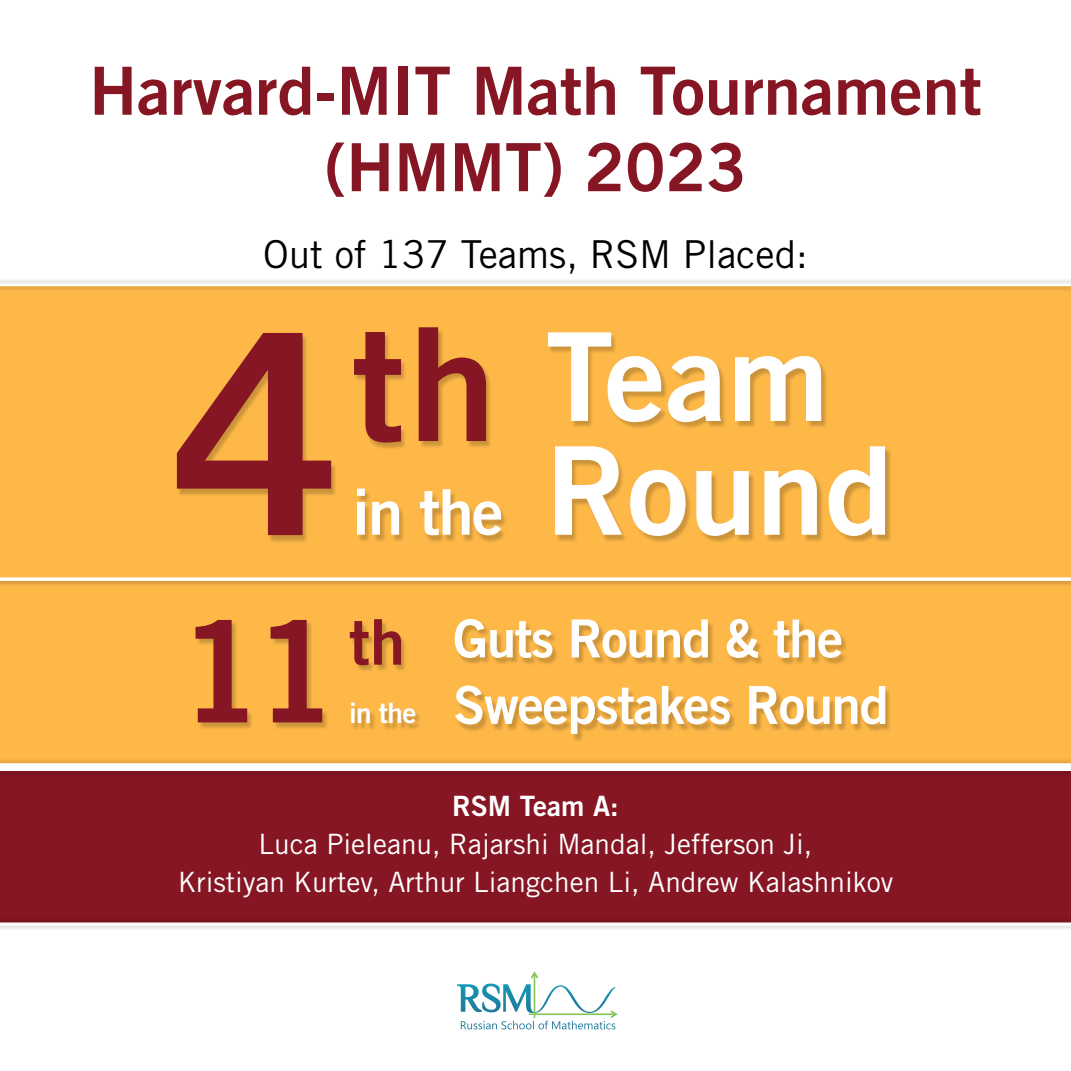
<style>
.page{position:relative;width:1071px;height:1071px;background:#fff}
.page>*{position:absolute;margin:0;border:0;box-sizing:border-box;transform-origin:0 0}
.t1{font:140px "Trade Gothic LT Std Bd 2";color:#861623}
.t2{font:122.5px "Trade Gothic LT Std Bd 2";color:#fff}
.t3{font:66.5px/76.5px "Trade Gothic LT Std Bd 2";color:#861623;text-align:center}
.t4{font:63px "Trade Gothic LT Std Bd 2";color:#fff}
.t5{font:52.5px/66.5px "Trade Gothic LT Std Bd 2";letter-spacing:-.025em;color:#fff}
.t6{font:38.5px "Trade Gothic LT Std";color:#000}
.t7{font:28px/38.3px "Trade Gothic LT Std";color:#fff;text-align:center}
.t8{font:28px "Trade Gothic LT Std Bd 2";color:#fff}
.s1{font-size:280px;color:#861623}
.s2{font-size:157.5px;color:#861623}
.s3{font-size:122.5px}
.s4{font-size:63px;color:#861623}
.s5{font-size:28px}
</style>
<div class="page">
<div style="left:0;top:286px;width:1071px;height:479px;background:#fdb848"></div>
<div style="left:0;top:771px;width:1071px;height:153px;background:#861623"></div>
<svg style="left:457px;top:971px;width:161px;height:58px"></svg>
<div style="left:178px;top:329px;width:714px;height:214px;background:#000;opacity:.2"></div>
<div style="left:196px;top:620px;width:696px;height:122px;background:#000;opacity:.2"></div>
<div style="left:0;top:284px;width:1071px;height:7px;background:#000;opacity:.2"></div>
<div style="left:0;top:577px;width:1071px;height:9px;background:#000;opacity:.2"></div>
<svg style="left:0;top:577px;width:1071px;height:4px;background:#fdf5e7"></svg>
<div style="left:0;top:769px;width:1071px;height:7px;background:#7c1420"></div>
<hr style="left:0;top:769px;width:1071px;height:2px;background:#fff">
<div style="left:0;top:917px;width:1071px;height:7px;background:#000;opacity:.2"></div>
<div style="left:0;top:758px;width:1071px;height:7px;background:#ebaa43"></div>
<hr style="left:0;top:763px;width:1071px;height:2px;background:#fff">
<div style="left:0;top:279px;width:1071px;height:7px;background:#ededed"></div>
<hr style="left:0;top:284px;width:1071px;height:1px;background:#fff">
<div style="left:0;top:923px;width:1071px;height:7px;background:#ededed"></div>
<hr style="left:0;top:923px;width:1071px;height:2px;background:#fff">
<h3 class="t3" style="left:89px;top:52px;width:894px">Harvard-MIT Math Tournament (HMMT) 2023</h3>
<h3 class="t6" style="left:263px;top:231px;width:546px">Out of 137 Teams, RSM Placed:</h3>
<h2 class="t2" style="left:170px;top:301px;width:660px"><span class="s1">4</span><span class="s2">th</span> Team</h2>
<h3 class="t4" style="left:352px;top:473px;width:542px">in the <span class="s3">Round</span></h3>
<h1 class="t1" style="left:177px;top:586px;width:162px">11</h1>
<h3 class="t5" style="left:349px;top:605px;width:541px"><span class="s4">th</span> Guts Round &amp; the<br><span class="s5">in the</span> Sweepstakes Round</h3>
<p class="t8" style="left:452px;top:789px;width:168px">RSM Team A:</p>
<p class="t7" style="left:178px;top:825px;width:717px">Luca Pieleanu, Rajarshi Mandal, Jefferson Ji,<br>Kristiyan Kurtev, Arthur Liangchen Li, Andrew Kalashnikov</p>
</div>
